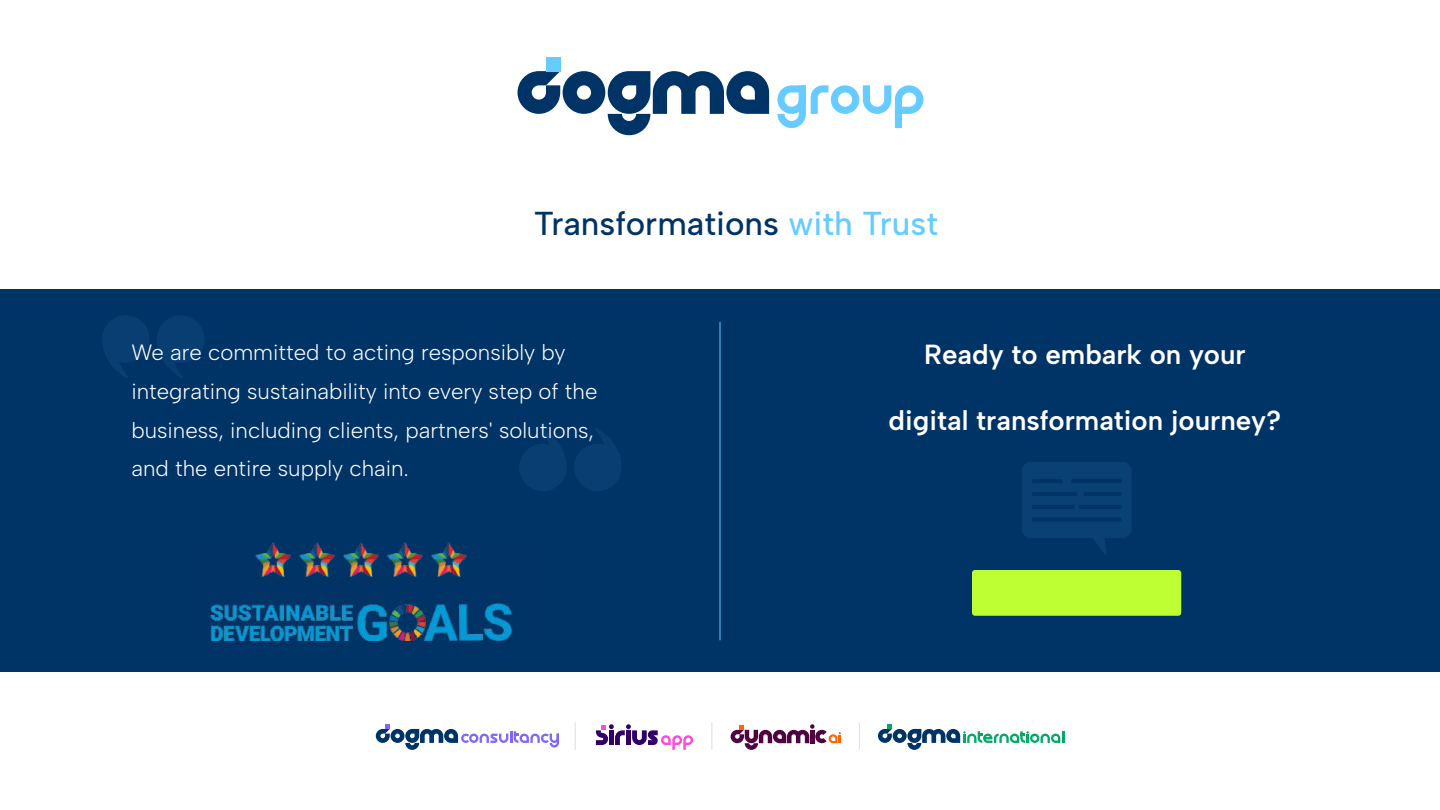
<style>
.page{position:relative;width:1440px;height:810px;background:#fff}
.page>*{position:absolute;margin:0;border:0;box-sizing:border-box;transform-origin:0 0}
.t1{font:500 33.15px "Albert Sans";color:#036}
.t2{font:600 27.6px "Albert Sans";color:#fff}
.t3{font:300 22.12px/38.7px "Albert Sans";color:#fff}
.s1{color:#66cbff}
</style>
<div class="page">
<div style="left:0;top:290px;width:1440px;height:382px;background:#036"></div>
<svg style="left:1022px;top:462px;width:109px;height:93px"></svg>
<div style="left:546px;top:57px;width:14px;height:14px;background:#66cbff"></div>
<svg style="left:518px;top:71px;width:251px;height:64px"></svg>
<svg style="left:777px;top:85px;width:146px;height:43px"></svg>
<img style="left:210px;top:543px;width:302px;height:97px">
<svg style="left:596px;top:724px;width:97px;height:26px"></svg>
<svg style="left:731px;top:724px;width:110px;height:26px"></svg>
<svg style="left:878px;top:724px;width:186px;height:26px"></svg>
<svg style="left:376px;top:724px;width:183px;height:26px"></svg>
<svg style="left:575px;top:722px;width:1px;height:28px"></svg>
<svg style="left:712px;top:723px;width:1px;height:27px"></svg>
<svg style="left:859px;top:722px;width:1px;height:28px"></svg>
<hr style="left:720px;top:322px;width:1px;height:318px;background:#66cbff">
<svg style="left:102px;top:316px;width:47px;height:62px"></svg>
<svg style="left:157px;top:316px;width:47px;height:62px"></svg>
<svg style="left:574px;top:429px;width:47px;height:62px"></svg>
<svg style="left:520px;top:429px;width:46px;height:62px"></svg>
<div style="left:972px;top:570px;width:209px;height:46px;background:#bdff33;border-radius:3px"></div>
<h1 class="t1" style="left:534px;top:203px;width:406px">Transformations <span class="s1">with Trust</span></h1>
<p class="t3" style="left:131px;top:333px;width:468px">We are committed to acting responsibly by integrating sustainability into every step of the business, including clients, partners' solutions, and the entire supply chain.</p>
<p class="t2" style="left:924px;top:337px;width:323px">Ready to embark on your</p>
<p class="t2" style="left:889px;top:404px;width:394px">digital transformation journey?</p>
</div>
